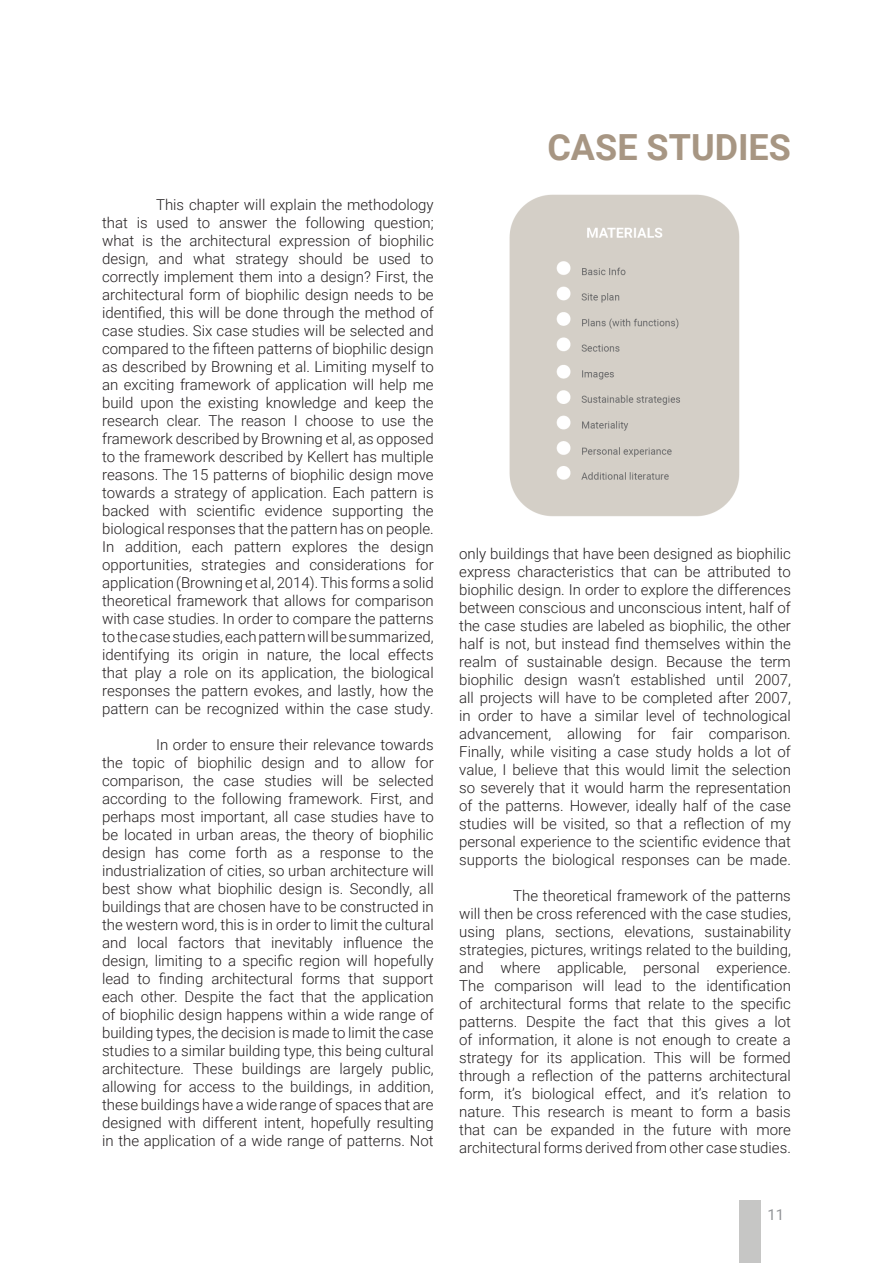
<style>
.page{position:relative;width:893px;height:1263px;background:#fff}
.page>*{position:absolute;margin:0;border:0;box-sizing:border-box;transform-origin:0 0}
.t1{font:700 36px "Roboto";color:#a79683}
.t2{font:300 15px/18px "Roboto";color:#231f20;text-align:justify}
.t3{font:15px "Roboto";color:#939598}
</style>
<div class="page">
<div style="left:740px;top:1200px;width:21px;height:63px;background:#c6c6c5"></div>
<img style="left:509px;top:195px;width:231px;height:322px">
<p class="t2" style="left:102px;top:195px;width:333px;text-indent:54px">This chapter will explain the methodology that is used to answer the following question; what is the architectural expression of biophilic design, and what strategy should be used to correctly implement them into a design? First, the architectural form of biophilic design needs to be identified, this will be done through the method of case studies. Six case studies will be selected and compared to the fifteen patterns of biophilic design as described by Browning et al. Limiting myself to an exciting framework of application will help me build upon the existing knowledge and keep the research clear. The reason I choose to use the framework described by Browning et al, as opposed to the framework described by Kellert has multiple reasons. The 15 patterns of biophilic design move towards a strategy of application. Each pattern is backed with scientific evidence supporting the biological responses that the pattern has on people.<br>In addition, each pattern explores the design opportunities, strategies and considerations for application (Browning et al, 2014). This forms a solid theoretical framework that allows for comparison with case studies. In order to compare the patterns to the case studies, each pattern will be summarized, identifying its origin in nature, the local effects that play a role on its application, the biological responses the pattern evokes, and lastly, how the pattern can be recognized within the case study.</p>
<p class="t2" style="left:102px;top:735px;width:333px;text-indent:54px">In order to ensure their relevance towards the topic of biophilic design and to allow for comparison, the case studies will be selected according to the following framework. First, and perhaps most important, all case studies have to be located in urban areas, the theory of biophilic design has come forth as a response to the industrialization of cities, so urban architecture will best show what biophilic design is. Secondly, all buildings that are chosen have to be constructed in the western word, this is in order to limit the cultural and local factors that inevitably influence the design, limiting to a specific region will hopefully lead to finding architectural forms that support each other. Despite the fact that the application of biophilic design happens within a wide range of building types, the decision is made to limit the case studies to a similar building type, this being cultural architecture. These buildings are largely public, allowing for access to the buildings, in addition, these buildings have a wide range of spaces that are designed with different intent, hopefully resulting in the application of a wide range of patterns. Not</p>
<p class="t1" style="left:547px;top:124px;width:245px">CASE STUDIES</p>
<p class="t2" style="left:459px;top:544px;width:333px">only buildings that have been designed as biophilic express characteristics that can be attributed to biophilic design. In order to explore the differences between conscious and unconscious intent, half of the case studies are labeled as biophilic, the other half is not, but instead find themselves within the realm of sustainable design. Because the term biophilic design wasn’t established until 2007, all projects will have to be completed after 2007, in order to have a similar level of technological advancement, allowing for fair comparison.<br>Finally, while visiting a case study holds a lot of value, I believe that this would limit the selection so severely that it would harm the representation of the patterns. However, ideally half of the case studies will be visited, so that a reflection of my personal experience to the scientific evidence that supports the biological responses can be made.</p>
<p class="t2" style="left:459px;top:886px;width:333px;text-indent:54px">The theoretical framework of the patterns will then be cross referenced with the case studies, using plans, sections, elevations, sustainability strategies, pictures, writings related to the building, and where applicable, personal experience.<br>The comparison will lead to the identification of architectural forms that relate to the specific patterns. Despite the fact that this gives a lot of information, it alone is not enough to create a strategy for its application. This will be formed through a reflection of the patterns architectural form, it’s biological effect, and it’s relation to nature. This research is meant to form a basis that can be expanded in the future with more architectural forms derived from other case studies.</p>
<p class="t3" style="left:767px;top:1204px;width:18px">11</p>
</div>
